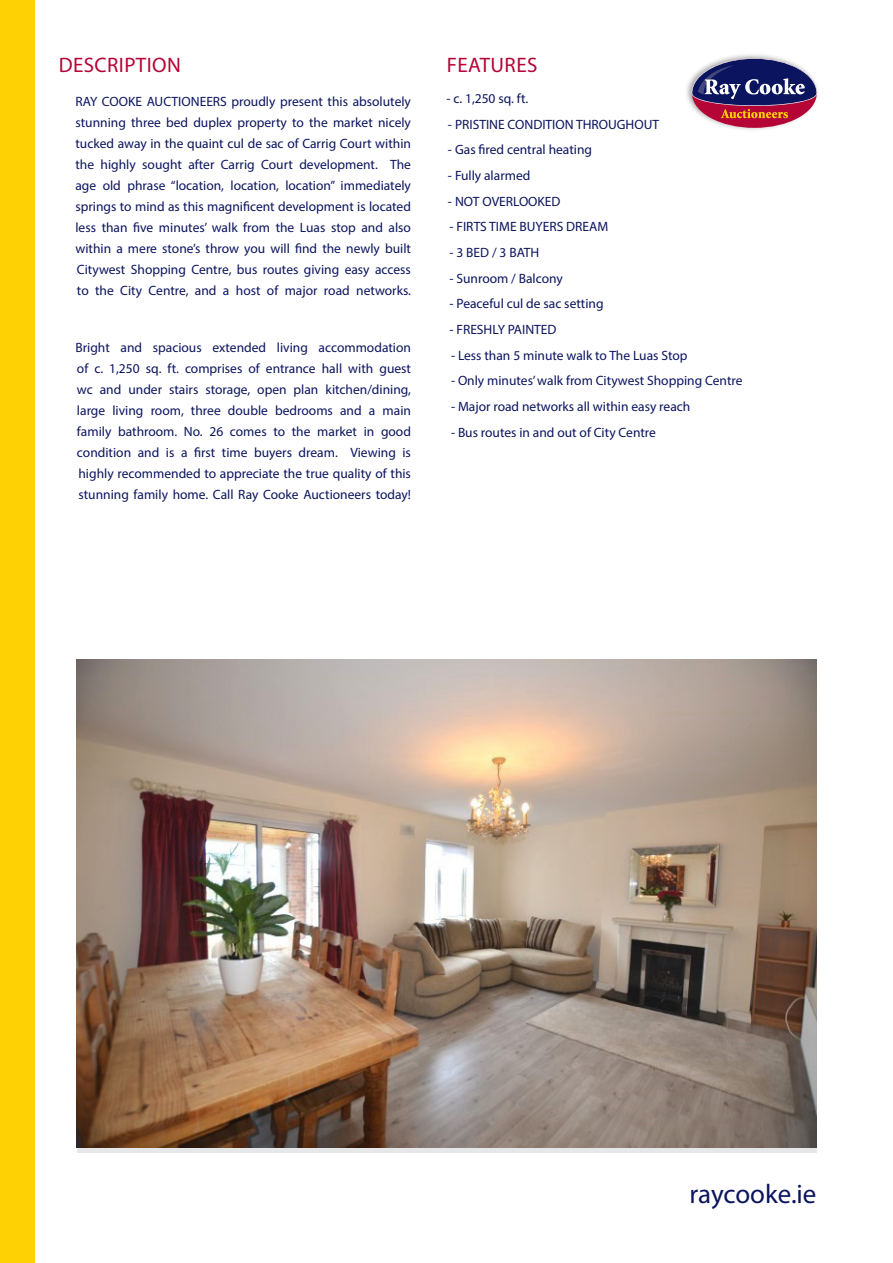
<style>
.page{position:relative;width:893px;height:1263px;background:#fff}
.page>*{position:absolute;margin:0;border:0;box-sizing:border-box;transform-origin:0 0}
.t1{font:27px "Myriad Pro";letter-spacing:-.005em;color:#0b145e}
.RC_Body_Head{font:21px "Myriad Pro";letter-spacing:.02em;color:#b50536}
.RC_Bullets{font:13.5px/21px "Myriad Pro";color:#0b145e;text-align:justify}
</style>
<div class="page">
<div style="left:0;top:0;width:34px;height:1263px;background:#fed105"></div>
<img style="left:686px;top:54px;width:132px;height:76px">
<div style="left:692px;top:59px;width:125px;height:69px;background:#b50536;border-radius:50%"></div>
<svg style="left:692px;top:58px;width:125px;height:60px"></svg>
<img style="left:77px;top:659px;width:739px;height:488px">
<p class="RC_Body_Head" style="left:59px;top:52px;width:124px">DESCRIPTION</p>
<p class="RC_Bullets" style="left:75px;top:91px;width:337px">RAY COOKE AUCTIONEERS proudly present this absolutely stunning three bed duplex property to the market nicely tucked away in the quaint cul de sac of Carrig Court within the highly sought after Carrig Court development. The age old phrase “location, location, location” immediately springs to mind as this magnificent development is located less than five minutes’ walk from the Luas stop and also within a mere stone’s throw you will find the newly built Citywest Shopping Centre, bus routes giving easy access to the City Centre, and a host of major road networks.</p>
<p class="RC_Bullets" style="left:75px;top:337px;width:337px">Bright and spacious extended living accommodation of c. 1,250 sq. ft. comprises of entrance hall with guest wc and under stairs storage, open plan kitchen/dining, large living room, three double bedrooms and a main family bathroom. No. 26 comes to the market in good condition and is a first time buyers dream. Viewing is highly recommended to appreciate the true quality of this stunning family home. Call Ray Cooke Auctioneers today!</p>
<p class="RC_Body_Head" style="left:447px;top:52px;width:92px">FEATURES</p>
<p class="RC_Bullets" style="left:446px;top:88px;width:83px">- c. 1,250 sq. ft.</p>
<p class="RC_Bullets" style="left:448px;top:113px;width:213px">- PRISTINE CONDITION THROUGHOUT</p>
<p class="RC_Bullets" style="left:448px;top:139px;width:146px">- Gas fired central heating</p>
<p class="RC_Bullets" style="left:448px;top:165px;width:84px">- Fully alarmed</p>
<p class="RC_Bullets" style="left:448px;top:190px;width:114px">- NOT OVERLOOKED</p>
<p class="RC_Bullets" style="left:449px;top:216px;width:160px">- FIRTS TIME BUYERS DREAM</p>
<p class="RC_Bullets" style="left:449px;top:242px;width:91px">- 3 BED / 3 BATH</p>
<p class="RC_Bullets" style="left:449px;top:267px;width:115px">- Sunroom / Balcony</p>
<p class="RC_Bullets" style="left:449px;top:293px;width:156px">- Peaceful cul de sac setting</p>
<p class="RC_Bullets" style="left:449px;top:319px;width:109px">- FRESHLY PAINTED</p>
<p class="RC_Bullets" style="left:451px;top:344px;width:238px">- Less than 5 minute walk to The Luas Stop</p>
<p class="RC_Bullets" style="left:451px;top:370px;width:293px">- Only minutes’ walk from Citywest Shopping Centre</p>
<p class="RC_Bullets" style="left:451px;top:396px;width:241px">- Major road networks all within easy reach</p>
<p class="RC_Bullets" style="left:451px;top:421px;width:206px">- Bus routes in and out of City Centre</p>
<h1 class="t1" style="left:690px;top:1178px;width:128px">raycooke.ie</h1>
</div>
